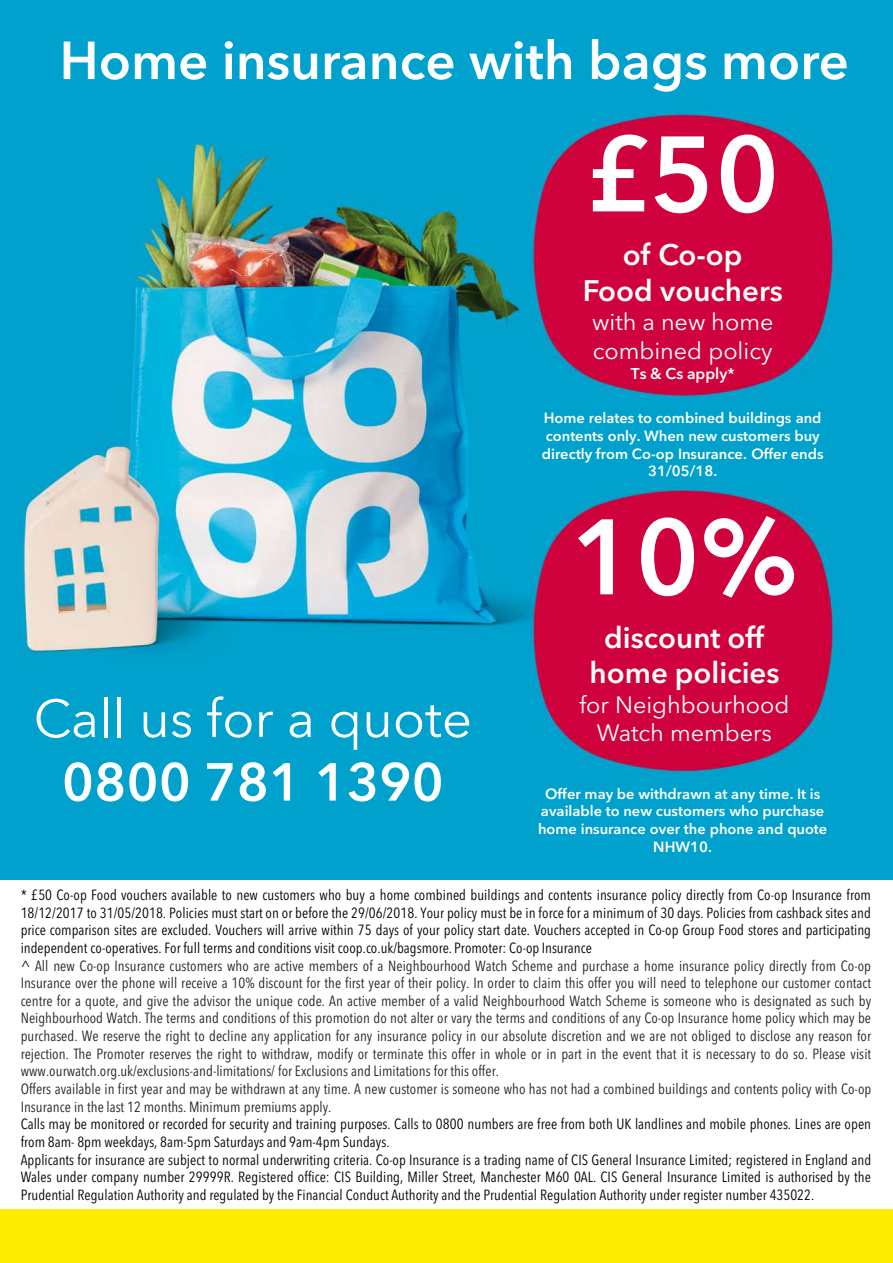
<style>
.page{position:relative;width:893px;height:1263px;background:#00a1cc}
.page>*{position:absolute;margin:0;border:0;box-sizing:border-box;transform-origin:0 0}
.t1{font:600 105.9px "Avenir Next LT Pro";color:#fff}
.t2{font:600 52.95px "Avenir Next LT Pro";color:#fff}
.t3{font:52.95px "Avenir Next LT Pro";color:#fff}
.t4{font:600 29.4px/35.2px "Avenir Next LT Pro";color:#fff;text-align:center}
.t5{font:23.4px/28.2px "Avenir Next LT Pro";color:#fff}
.t6{font:600 15.6px "Avenir Next LT Pro";color:#fff}
.t7{font:condensed 14.7px/17.7px "Avenir Next LT Pro";letter-spacing:.005em;color:#222322}
.t8{font:condensed 14.7px/17.7px "Avenir Next LT Pro";letter-spacing:.005em;color:#000}
.t9{font:600 14.7px/17.7px "Avenir Next LT Pro";color:#fff;text-align:center}
.s1{color:#000}
</style>
<div class="page">
<img style="left:19px;top:145px;width:477px;height:512px">
<div style="left:0;top:880px;width:893px;height:329px;background:#fff"></div>
<div style="left:0;top:1209px;width:893px;height:54px;background:#ffed00"></div>
<img style="left:496px;top:107px;width:345px;height:292px">
<img style="left:496px;top:481px;width:345px;height:297px">
<h2 class="t2" style="left:60px;top:38px;width:791px">Home insurance with bags more</h2>
<h2 class="t3" style="left:34px;top:696px;width:440px">Call us for a quote</h2>
<h2 class="t2" style="left:62px;top:760px;width:383px">0800 781 1390</h2>
<h1 class="t1" style="left:586px;top:130px;width:195px">£50</h1>
<h3 class="t4" style="left:583px;top:240px;width:202px">of Co-op<br>Food vouchers</h3>
<h3 class="t5" style="left:592px;top:310px;width:183px">with a new home combined policy</h3>
<p class="t6" style="left:631px;top:367px;width:105px">Ts &amp; Cs apply*</p>
<p class="t9" style="left:542px;top:411px;width:283px">Home relates to combined buildings and contents only. When new customers buy directly from Co-op Insurance. Offer ends<br>31/05/18.</p>
<h1 class="t1" style="left:571px;top:513px;width:229px">10%</h1>
<h3 class="t4" style="left:589px;top:623px;width:192px">discount off home policies</h3>
<h3 class="t5" style="left:579px;top:693px;width:212px;text-align:center">for Neighbourhood<br>Watch members</h3>
<p class="t9" style="left:538px;top:786px;width:291px">Offer may be withdrawn at any time. It is available to new customers who purchase home insurance over the phone and quote<br>NHW10.</p>
<p class="t7" style="left:21px;top:887px;width:852px"><span class="s1">* £50 Co-op Food vouchers available to new customers who buy a home combined buildings and contents insurance policy directly from Co-op Insurance from 18/12/2017 to 31/05/2018. Policies must start on or before the 29/06/2018. Your policy must be in force for a minimum of 30 days. Policies from cashback sites and price comparison sites are excluded. Vouchers will arrive within 75 days of your policy start date. Vouchers accepted in Co-op Group Food stores and participating independent co-operatives. For full terms and conditions visit coop.co.uk/bagsmore. Promoter: Co-op Insurance<br>^</span> All new Co-op Insurance customers who are active members of a Neighbourhood Watch Scheme and purchase a home insurance policy directly from Co-op Insurance over the phone will receive a 10% discount for the first year of their policy. In order to claim this offer you will need to telephone our customer contact centre for a quote, and give the advisor the unique code. An active member of a valid Neighbourhood Watch Scheme is someone who is designated as such by Neighbourhood Watch. The terms and conditions of this promotion do not alter or vary the terms and conditions of any Co-op Insurance home policy which may be purchased. We reserve the right to decline any application for any insurance policy in our absolute discretion and we are not obliged to disclose any reason for rejection. The Promoter reserves the right to withdraw, modify or terminate this offer in whole or in part in the event that it is necessary to do so. Please visit www.ourwatch.org.uk/exclusions-and-limitations/ for Exclusions and Limitations for this offer.<br>Offers available in first year and may be withdrawn at any time. A new customer is someone who has not had a combined buildings and contents policy with Co-op Insurance in the last 12 months. Minimum premiums apply.</p>
<p class="t8" style="left:21px;top:1116px;width:852px">Calls may be monitored or recorded for security and training purposes. Calls to 0800 numbers are free from both UK landlines and mobile phones. Lines are open from 8am- 8pm weekdays, 8am-5pm Saturdays and 9am-4pm Sundays.<br>Applicants for insurance are subject to normal underwriting criteria. Co-op Insurance is a trading name of CIS General Insurance Limited; registered in England and Wales under company number 29999R. Registered office: CIS Building, Miller Street, Manchester M60 0AL. CIS General Insurance Limited is authorised by the Prudential Regulation Authority and regulated by the Financial Conduct Authority and the Prudential Regulation Authority under register number 435022.</p>
</div>
